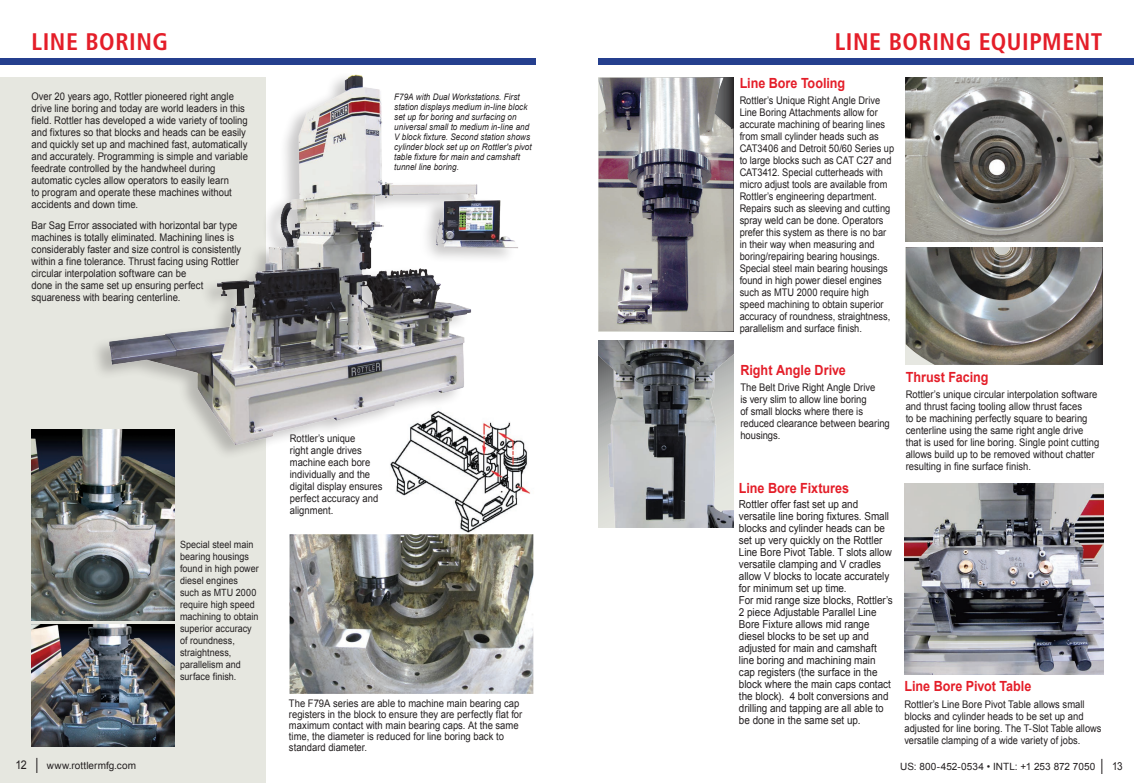
<style>
.page{position:relative;width:1134px;height:783px;background:#fff}
.page>*{position:absolute;margin:0;border:0;box-sizing:border-box;transform-origin:0 0}
.t1{font:700 condensed 24px "Frutiger";letter-spacing:.02em;color:#e41e29}
.t2{font:700 14px "Arial";color:#e41e29;scale:.9 1}
.t3{font:12px "Arial";color:#231f20;scale:.9 1}
.t4{font:11px/12px "Arial";color:#231f20;scale:.9 1}
.t5{font:10.5px/12px "Arial";color:#231f20;scale:.9 1}
.t6{font:10.5px/12px "Arial";color:#231f20;scale:.88 1}
.t7{font:10px/12px "Arial";letter-spacing:.005em;color:#231f20;scale:.9 1}
.t8{font:10px "Arial";letter-spacing:.005em;color:#231f20}
.t9{font:italic 9px/10px "Arial";letter-spacing:.01em;color:#231f20;scale:.9 1}
.s1{font-size:21px}
</style>
<div class="page">
<div style="left:0;top:77px;width:266px;height:706px;background:#e6e7e0"></div>
<div style="left:90px;top:72px;width:427px;height:389px;background:#231f20;opacity:.24"></div>
<img style="left:99px;top:72px;width:419px;height:373px">
<img style="left:32px;top:625px;width:143px;height:121px">
<img style="left:384px;top:403px;width:150px;height:137px">
<img style="left:32px;top:430px;width:142px;height:190px">
<img style="left:290px;top:534px;width:243px;height:160px">
<img style="left:906px;top:247px;width:196px;height:118px">
<img style="left:906px;top:77px;width:196px;height:164px">
<img style="left:598px;top:78px;width:136px;height:253px">
<div style="left:0;top:58px;width:536px;height:7px;background:#253f8e"></div>
<div style="left:598px;top:58px;width:536px;height:7px;background:#253f8e"></div>
<img style="left:598px;top:341px;width:136px;height:187px">
<img style="left:904px;top:483px;width:200px;height:191px">
<h1 class="t1" style="left:32px;top:27px;width:138px">LINE BORING</h1>
<h1 class="t1" style="left:835px;top:27px;width:269px">LINE BORING EQUIPM ENT</h1>
<p class="t5" style="left:32px;top:91px;width:242px">Over 20 years ago, Rottler pioneered right angle drive line boring and today are world leaders in this field. Rottler has developed a wide variety of tooling and fixtures so that blocks and heads can be easily and quickly set up and machined fast, automatically and accurately. Programming is simple and variable feedrate controlled by the handwheel during automatic cycles allow operators to easily learn<br>to program and operate these machines without accidents and down time.</p>
<p class="t5" style="left:32px;top:220px;width:235px">Bar Sag Error associated with horizontal bar type machines is totally eliminated. Machining lines is considerably faster and size control is consistently within a fine tolerance. Thrust facing using Rottler circular interpolation software can be<br>done in the same set up ensuring perfect squareness with bearing centerline.</p>
<p class="t9" style="left:394px;top:92px;width:154px">F79A with Dual Workstations. First station displays medium in-line block set up for boring and surfacing on universal small to medium in-line and V block fixture. Second station shows cylinder block set up on Rottler's pivot table fixture for main and camshaft tunnel line boring.</p>
<p class="t7" style="left:180px;top:538px;width:89px">Special steel main bearing housings found in high power diesel engines such as MTU 2000 require high speed machining to obtain superior accuracy of roundness, straightness, parallelism and surface finish.</p>
<p class="t5" style="left:290px;top:433px;width:105px">Rottler’s unique<br>right angle drives machine each bore individually and the digital display ensures perfect accuracy and alignment.</p>
<p class="t5" style="left:289px;top:698px;width:261px;line-height:11px">The F79A series are able to machine main bearing cap registers in the block to ensure they are perfectly flat for maximum contact with main bearing caps. At the same time, the diameter is reduced for line boring back to standard diameter.</p>
<h2 class="t2" style="left:740px;top:73px;width:119px">Line Bore Tooling</h2>
<p class="t6" style="left:740px;top:95px;width:177px">Rottler’s Unique Right Angle Drive Line Boring Attachments allow for accurate machining of bearing lines from small cylinder heads such as CAT3406 and Detroit 50/60 Series up to large blocks such as CAT C27 and CAT3412. Special cutterheads with micro adjust tools are available from Rottler’s engineering department.<br>Repairs such as sleeving and cutting spray weld can be done. Operators prefer this system as there is no bar in their way when measuring and boring/repairing bearing housings.<br>Special steel main bearing housings found in high power diesel engines such as MTU 2000 require high speed machining to obtain superior accuracy of roundness, straightness, parallelism and surface finish.</p>
<h2 class="t2" style="left:740px;top:361px;width:119px">Right Angle Drive</h2>
<p class="t5" style="left:740px;top:382px;width:168px">The Belt Drive Right Angle Drive<br>is very slim to allow line boring<br>of small blocks where there is reduced clearance between bearing housings.</p>
<h2 class="t2" style="left:739px;top:479px;width:124px">Line Bore Fixtures</h2>
<p class="t4" style="left:739px;top:499px;width:173px">Rottler offer fast set up and versatile line boring fixtures. Small blocks and cylinder heads can be set up very quickly on the Rottler<br>Line Bore Pivot Table. T slots allow versatile clamping and V cradles allow V blocks to locate accurately for minimum set up time.<br>For mid range size blocks, Rottler’s<br>2 piece Adjustable Parallel Line<br>Bore Fixture allows mid range diesel blocks to be set up and adjusted for main and camshaft line boring and machining main cap registers (the surface in the block where the main caps contact the block). 4 bolt conversions and drilling and tapping are all able to be done in the same set up.</p>
<h2 class="t2" style="left:906px;top:367px;width:93px">Thrust Facing</h2>
<p class="t5" style="left:906px;top:388px;width:217px">Rottler’s unique circular interpolation software and thrust facing tooling allow thrust faces<br>to be machining perfectly square to bearing centerline using the same right angle drive that is used for line boring. Single point cutting allows build up to be removed without chatter resulting in fine surface finish.</p>
<h2 class="t2" style="left:905px;top:677px;width:143px">Line Bore Pivot Table</h2>
<p class="t5" style="left:905px;top:698px;width:220px">Rottler’s Line Bore Pivot Table allows small blocks and cylinder heads to be set up and adjusted for line boring. The T-Slot Table allows versatile clamping of a wide variety of jobs.</p>
<p class="t8" style="left:36px;top:759px;width:102px"><span class="s1">l</span> www.rottlermfg.com</p>
<p class="t8" style="left:900px;top:760px;width:205px">US: 800-452-0534 • INTL: +1 253 872 7050 <span class="s1">l</span></p>
<p class="t3" style="left:16px;top:757px;width:14px">12</p>
<p class="t4" style="left:1112px;top:760px;width:13px">13</p>
</div>
